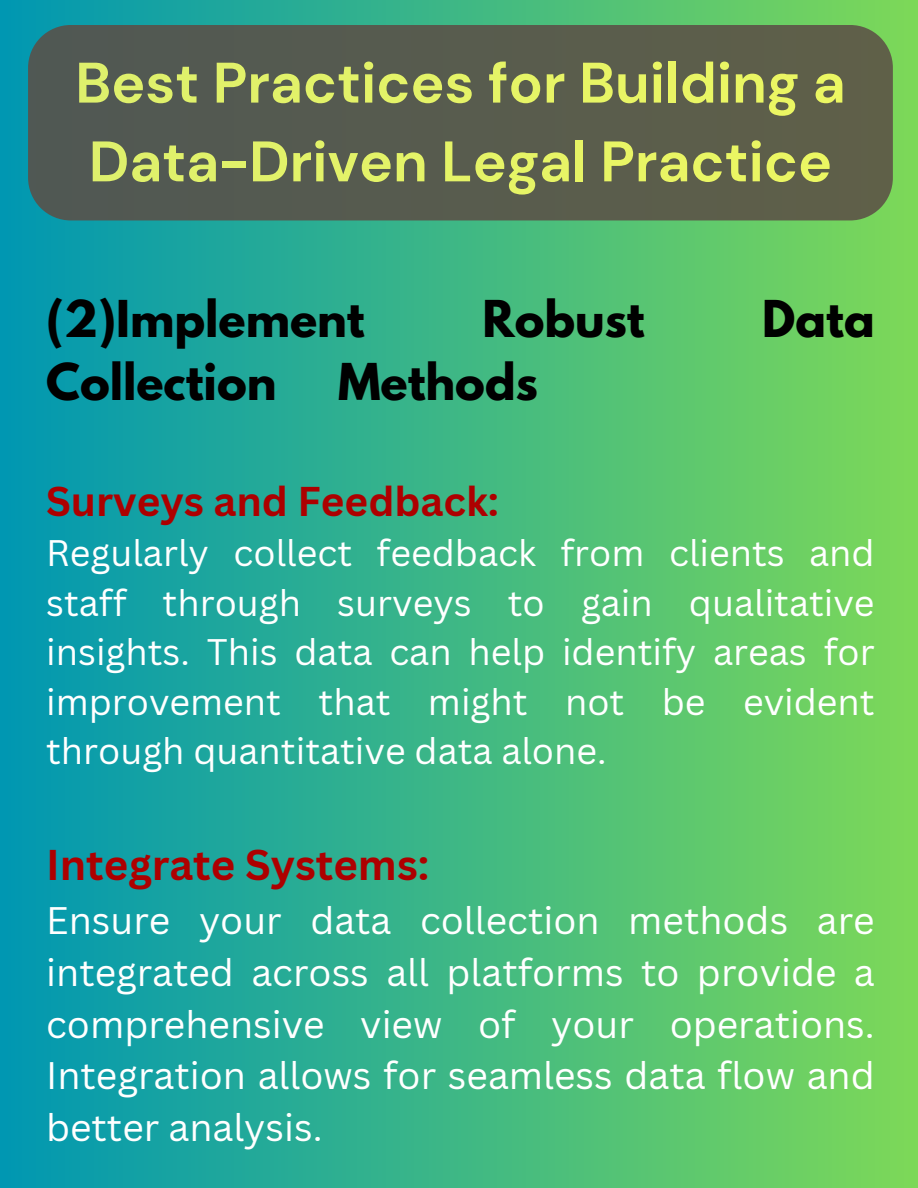
<style>
.page{position:relative;width:918px;height:1188px;background:#fff}
.page>*{position:absolute;margin:0;border:0;box-sizing:border-box;transform-origin:0 0}
.t1{font:700 57px/78.8px "DM Sans";color:#fffd63}
.t2{font:700 45px "League Spartan";color:#000}
.t3{font:700 41.85px "Canva Sans";color:#ad0000}
.t4{font:700 40.5px "Canva Sans";color:#ad0000}
.t5{font:37.35px/51.8px "Canva Sans";color:#fff;text-align:justify}
.t6{font:36px/49.5px "Canva Sans";color:#fff;text-align:justify}
</style>
<div class="page">
<div style="left:0;top:0;width:918px;height:1188px;background:linear-gradient(to right,#0097b2,#7dd858)"></div>
<div style="left:28px;top:25px;width:865px;height:195px;background:#585c4e"></div>
<h1 class="t1" style="left:75px;top:44px;width:772px">Best Practices for Building a<br>Data-Driven Legal Practice</h1>
<h1 class="t2" style="left:46px;top:296px;width:320px">(2)Implement</h1>
<h1 class="t2" style="left:482px;top:296px;width:164px">Robust</h1>
<h1 class="t2" style="left:762px;top:296px;width:114px">Data</h1>
<h1 class="t2" style="left:46px;top:359px;width:232px">Collection</h1>
<h1 class="t2" style="left:338px;top:359px;width:201px">Methods</h1>
<h2 class="t4" style="left:46px;top:472px;width:454px">Surveys and Feedback:</h2>
<p class="t6" style="left:46px;top:528px;width:830px">Regularly collect feedback from clients and staff through surveys to gain qualitative insights. This data can help identify areas for improvement that might not be evident through quantitative data alone.</p>
<p class="t3" style="left:46px;top:835px;width:385px">Integrate Systems:</p>
<p class="t5" style="left:46px;top:894px;width:830px">Ensure your data collection methods are integrated across all platforms to provide a comprehensive view of your operations.<br>Integration allows for seamless data flow and better analysis.</p>
</div>
